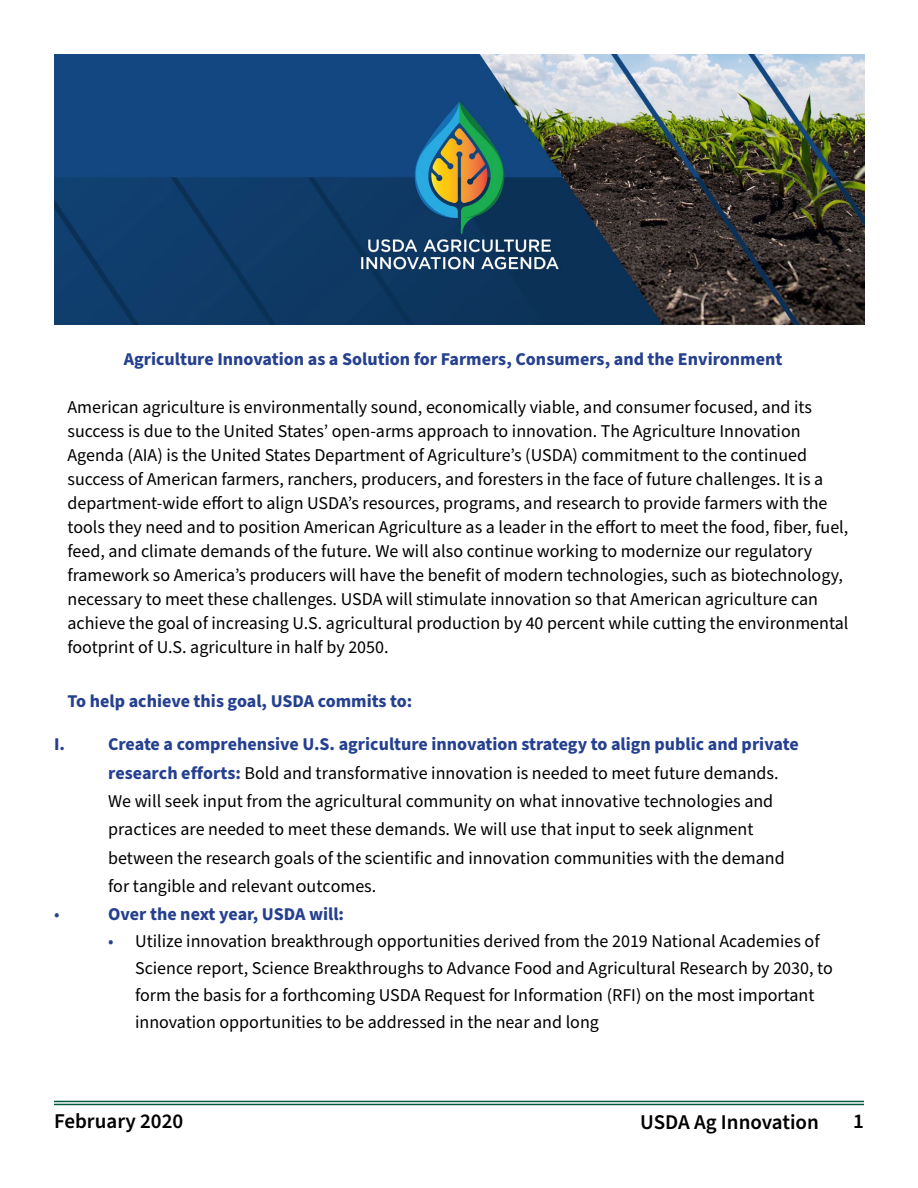
<style>
.page{position:relative;width:918px;height:1188px;background:#fff}
.page>*{position:absolute;margin:0;border:0;box-sizing:border-box;transform-origin:0 0}
.t1{font:600 21px "Source Sans Pro";color:#000}
.t2{font:18px/24px "Source Sans Pro";color:#000}
.t3{font:700 18px "Source Sans Pro";color:#25408f}
.t4{font:18px "Source Sans Pro";color:#25408f}
.s1{font-weight:700;color:#25408f}
.s2{color:#25408f}
</style>
<div class="page">
<img style="left:54px;top:54px;width:810px;height:270px">
<hr style="left:54px;top:1101px;width:810px;height:1px;background:#005941">
<hr style="left:54px;top:1104px;width:810px;height:1px;background:#005941">
<p class="t3" style="left:124px;top:347px;width:660px">Agriculture Innovation as a Solution for Farmers, Consumers, and the Environment</p>
<p class="t2" style="left:68px;top:395px;width:746px">American agriculture is environmentally sound, economically viable, and consumer focused, and its</p>
<p class="t2" style="left:68px;top:419px;width:735px">success is due to the United States’ open-arms approach to innovation. The Agriculture Innovation</p>
<p class="t2" style="left:68px;top:443px;width:741px">Agenda (AIA) is the United States Department of Agriculture’s (USDA) commitment to the continued</p>
<p class="t2" style="left:68px;top:467px;width:782px">success of American farmers, ranchers, producers, and foresters in the face of future challenges. It is a department-wide effort to align USDA’s resources, programs, and research to provide farmers with the tools they need and to position American Agriculture as a leader in the effort to meet the food, fiber, fuel, feed, and climate demands of the future. We will also continue working to modernize our regulatory framework so America’s producers will have the benefit of modern technologies, such as biotechnology, necessary to meet these challenges. USDA will stimulate innovation so that American agriculture can achieve the goal of increasing U.S. agricultural production by 40 percent while cutting the environmental footprint of U.S. agriculture in half by 2050.</p>
<p class="t3" style="left:68px;top:689px;width:346px">To help achieve this goal, USDA commits to:</p>
<p class="t3" style="left:54px;top:732px;width:746px">I. Create a comprehensive U.S. agriculture innovation strategy to align public and private</p>
<p class="t2" style="left:108px;top:759px;width:678px;line-height:28.3px"><span class="s1">research efforts:</span> Bold and transformative innovation is needed to meet future demands.<br>We will seek input from the agricultural community on what innovative technologies and practices are needed to meet these demands. We will use that input to seek alignment between the research goals of the scientific and innovation communities with the demand for tangible and relevant outcomes.</p>
<p class="t4" style="left:54px;top:902px;width:7px">•</p>
<p class="t3" style="left:108px;top:902px;width:238px">Over the next year, USDA will:</p>
<p class="t2" style="left:135px;top:928px;width:699px;line-height:27px;text-indent:-27px"><span class="s2">•</span> Utilize innovation breakthrough opportunities derived from the 2019 National Academies of Science report, Science Breakthroughs to Advance Food and Agricultural Research by 2030, to form the basis for a forthcoming USDA Request for Information (RFI) on the most important innovation opportunities to be addressed in the near and long</p>
<p class="t1" style="left:54px;top:1107px;width:131px">February 2020</p>
<p class="t1" style="left:640px;top:1108px;width:180px">USDA Ag Innovation</p>
<p class="t1" style="left:853px;top:1107px;width:12px">1</p>
</div>
